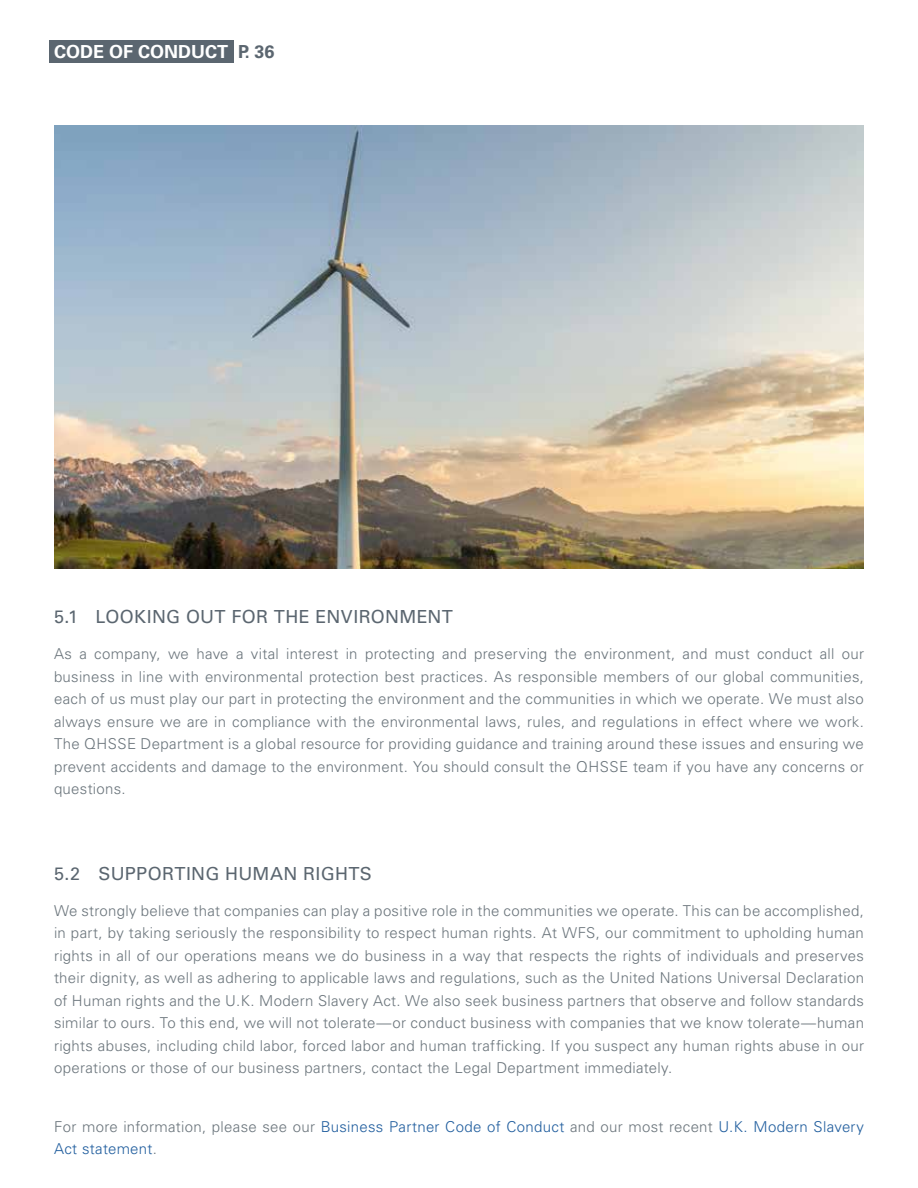
<style>
.page{position:relative;width:918px;height:1188px;background:#fff}
.page>*{position:absolute;margin:0;border:0;box-sizing:border-box;transform-origin:0 0}
.t1{font:18px "Univers LT Std";letter-spacing:.02em;color:#5b6670}
.t2{font:700 18px "Univers LT Std";color:#fff}
.t3{font:300 15px/22.5px "Univers LT Std";letter-spacing:.02em;color:#6b757c;text-align:justify}
.t4{font:300 15px/22.5px "Univers LT Std";letter-spacing:.02em;color:#215e9e}
.s1{color:#5b6670}
.s2{color:#6b757c}
</style>
<div class="page">
<div style="left:50px;top:41px;width:184px;height:22px;background:#5b6670"></div>
<img style="left:54px;top:125px;width:810px;height:443px">
<p class="t2" style="left:54px;top:41px;width:222px">CODE OF CONDUCT <span class="s1">P. 36</span></p>
<p class="t1" style="left:54px;top:606px;width:400px">5.1 LOOKING OUT FOR THE ENVIRONMENT</p>
<p class="t3" style="left:54px;top:643px;width:812px">As a company, we have a vital interest in protecting and preserving the environment, and must conduct all our business in line with environmental protection best practices. As responsible members of our global communities, each of us must play our part in protecting the environment and the communities in which we operate. We must also always ensure we are in compliance with the environmental laws, rules, and regulations in effect where we work.<br>The QHSSE Department is a global resource for providing guidance and training around these issues and ensuring we prevent accidents and damage to the environment. You should consult the QHSSE team if you have any concerns or questions.</p>
<p class="t1" style="left:54px;top:863px;width:319px">5.2 SUPPORTING HUMAN RIGHTS</p>
<p class="t3" style="left:54px;top:899px;width:812px">We strongly believe that companies can play a positive role in the communities we operate. This can be accomplished, in part, by taking seriously the responsibility to respect human rights. At WFS, our commitment to upholding human rights in all of our operations means we do business in a way that respects the rights of individuals and preserves their dignity, as well as adhering to applicable laws and regulations, such as the United Nations Universal Declaration of Human rights and the U.K. Modern Slavery Act. We also seek business partners that observe and follow standards similar to ours. To this end, we will not tolerate—or conduct business with companies that we know tolerate—human rights abuses, including child labor, forced labor and human trafficking. If you suspect any human rights abuse in our operations or those of our business partners, contact the Legal Department immediately.</p>
<p class="t4" style="left:54px;top:1115px;width:812px"><span class="s2">For more information, please see our</span> Business Partner Code of Conduct <span class="s2">and our most recent</span> U.K. Modern Slavery<br>Act statement<span class="s2">.</span></p>
</div>
